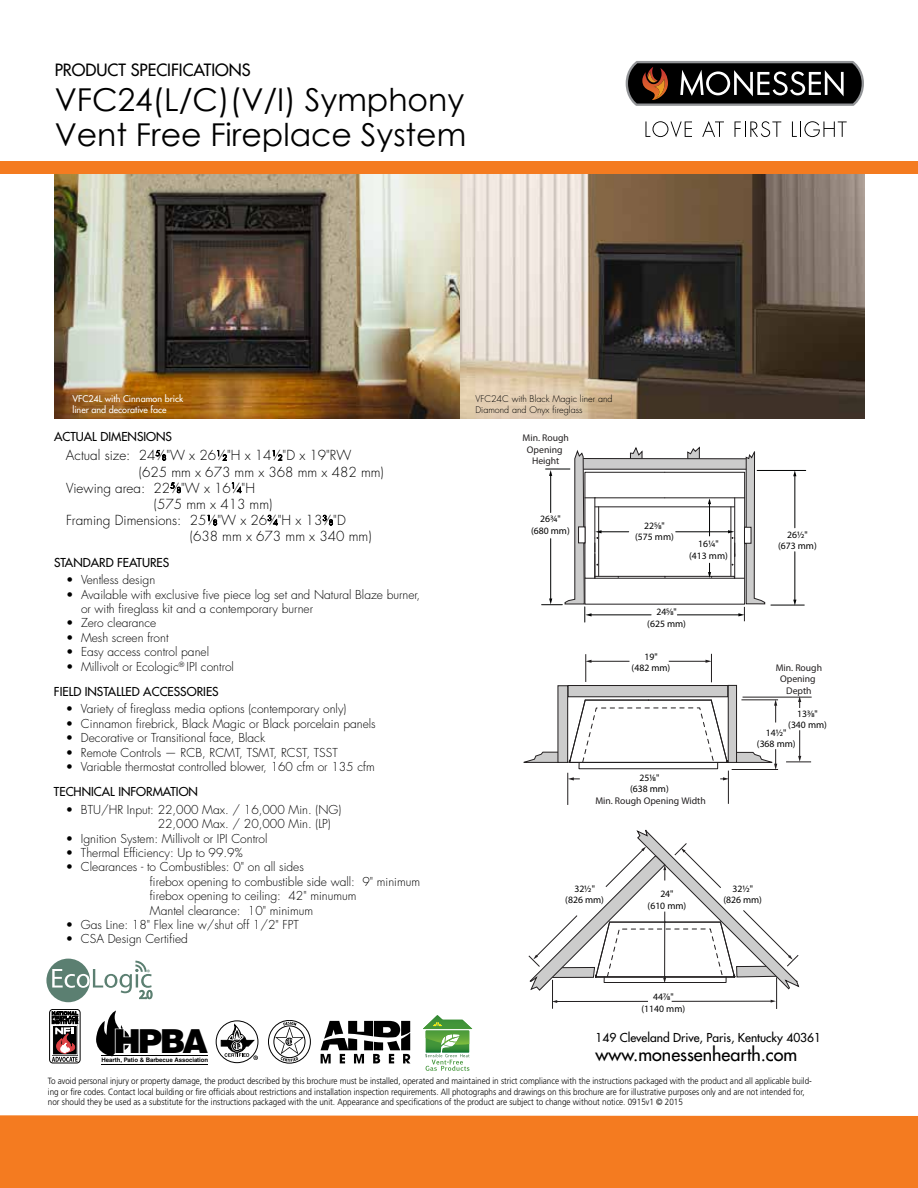
<style>
.page{position:relative;width:918px;height:1188px;background:#fff}
.page>*{position:absolute;margin:0;border:0;box-sizing:border-box;transform-origin:0 0}
.t1{font:900 33px "Helvetica";color:#000}
.t2{font:31.5px/35.1px "Century Gothic";color:#000}
.t3{font:500 18px "Futura Std";color:#000}
.t4{font:500 16.5px "Futura Std";color:#000}
.t5{font:300 13.5px "Futura Std";color:#000}
.t6{font:300 12px/14.4px "Futura Std";color:#000}
.t7{font:500 12px "Futura Std";color:#000}
.t8{font:9.75px/11.7px "Myriad Pro";color:#000;text-align:center}
.t9{font:9.75px/11.7px "Myriad Pro";color:#221f20;text-align:center}
.t10{font:300 9px/10.8px "Frutiger LT Std";color:#000;scale:.9 1}
.t11{font:300 9px/10.8px "Futura Std";color:#000}
.t12{font:500 9px/10.8px "Futura Std";color:#fff}
.t13{font:600 7.8px "Myriad Pro";color:#5b7f71;scale:.96 1}
.t14{font:700 6.15px "Helvetica";letter-spacing:-.02em;color:#000}
.s1{font-size:7.35px}
.s2{font-weight:500}
</style>
<div class="page">
<img style="left:55px;top:174px;width:810px;height:244px">
<div style="left:0;top:1115px;width:918px;height:73px;background:#f47b20"></div>
<div style="left:0;top:161px;width:918px;height:13px;background:#f47b20"></div>
<svg style="left:96px;top:1011px;width:33px;height:45px"></svg>
<hr style="left:102px;top:1055px;width:106px;height:1px;background:#000">
<hr style="left:102px;top:1064px;width:106px;height:1px;background:#000">
<div style="left:49px;top:1009px;width:31px;height:54px;border:1px solid #000;border-radius:3px"></div>
<svg style="left:52px;top:1012px;width:27px;height:50px"></svg>
<svg style="left:321px;top:1021px;width:89px;height:42px"></svg>
<div style="left:216px;top:1020px;width:42px;height:43px;border:1px solid #000;border-radius:50%"></div>
<svg style="left:221px;top:1025px;width:37px;height:35px"></svg>
<svg style="left:268px;top:1020px;width:43px;height:43px"></svg>
<svg style="left:423px;top:1015px;width:49px;height:56px"></svg>
<svg style="left:46px;top:959px;width:106px;height:43px"></svg>
<svg style="left:156px;top:450px;width:10px;height:11px"></svg>
<svg style="left:217px;top:450px;width:10px;height:11px"></svg>
<svg style="left:273px;top:450px;width:9px;height:11px"></svg>
<svg style="left:170px;top:483px;width:11px;height:10px"></svg>
<svg style="left:232px;top:483px;width:9px;height:10px"></svg>
<svg style="left:208px;top:515px;width:9px;height:10px"></svg>
<svg style="left:268px;top:515px;width:10px;height:10px"></svg>
<svg style="left:323px;top:515px;width:10px;height:10px"></svg>
<div style="left:568px;top:686px;width:160px;height:11px;background:#ccc"></div>
<div style="left:568px;top:685px;width:160px;height:12px;border:1px solid #221f20"></div>
<svg style="left:523px;top:752px;width:35px;height:11px"></svg>
<div style="left:558px;top:686px;width:10px;height:76px;background:#ccc"></div>
<div style="left:558px;top:686px;width:10px;height:77px;border:1px solid #221f20"></div>
<div style="left:728px;top:685px;width:9px;height:77px;background:#ccc"></div>
<div style="left:728px;top:685px;width:9px;height:78px;border:1px solid #221f20"></div>
<hr style="left:669px;top:661px;width:38px;height:1px;background:#221f20">
<hr style="left:590px;top:661px;width:39px;height:1px;background:#221f20">
<svg style="left:706px;top:654px;width:6px;height:28px"></svg>
<svg style="left:585px;top:654px;width:7px;height:28px"></svg>
<hr style="left:568px;top:773px;width:1px;height:32px;background:#221f20">
<hr style="left:728px;top:771px;width:1px;height:33px;background:#221f20">
<svg style="left:720px;top:777px;width:9px;height:3px"></svg>
<svg style="left:568px;top:777px;width:12px;height:3px"></svg>
<hr style="left:771px;top:605px;width:33px;height:1px;background:#020303">
<hr style="left:757px;top:470px;width:49px;height:1px;background:#020303">
<hr style="left:795px;top:552px;width:1px;height:49px;background:#020303">
<hr style="left:795px;top:475px;width:1px;height:53px;background:#020303">
<svg style="left:793px;top:600px;width:3px;height:6px"></svg>
<svg style="left:542px;top:447px;width:223px;height:175px"></svg>
<hr style="left:732px;top:769px;width:46px;height:1px;background:#221f20">
<hr style="left:741px;top:700px;width:37px;height:1px;background:#221f20">
<hr style="left:743px;top:697px;width:69px;height:1px;background:#221f20">
<svg style="left:786px;top:730px;width:25px;height:33px"></svg>
<svg style="left:798px;top:696px;width:3px;height:12px"></svg>
<svg style="left:569px;top:699px;width:208px;height:71px"></svg>
<svg style="left:528px;top:829px;width:271px;height:180px"></svg>
<div style="left:579px;top:527px;width:6px;height:16px;background:#fff"></div>
<div style="left:578px;top:527px;width:7px;height:16px;border:1px solid #221f20"></div>
<div style="left:744px;top:527px;width:7px;height:16px;background:#fff"></div>
<div style="left:744px;top:527px;width:7px;height:16px;border:1px solid #221f20"></div>
<svg style="left:626px;top:61px;width:238px;height:45px;background:#3e3a38"></svg>
<svg style="left:645px;top:121px;width:47px;height:16px"></svg>
<svg style="left:702px;top:121px;width:22px;height:16px"></svg>
<svg style="left:735px;top:121px;width:46px;height:16px"></svg>
<svg style="left:792px;top:121px;width:55px;height:16px"></svg>
<h3 class="t4" style="left:55px;top:60px;width:198px">PRODUCT SPECIFICATIONS</h3>
<h2 class="t2" style="left:55px;top:82px;width:413px">VFC24(L/C)(V/I) Symphony<br>Vent Free Fireplace System</h2>
<p class="t12" style="left:72px;top:393px;width:112px">VFC24L with Cinnamon brick liner and decorative face</p>
<p class="t11" style="left:475px;top:394px;width:139px">VFC24C with Black Magic liner and<br>Diamond and Onyx fireglass</p>
<p class="t7" style="left:54px;top:429px;width:120px">ACTUAL DIMENSIONS</p>
<p class="t5" style="left:66px;top:447px;width:287px">Actual size: 24<sup>5</sup>⁄<span class="s1">8</span>"W x 26<sup>1</sup>⁄<span class="s1">2</span>"H x 14<sup>1</sup>⁄<span class="s1">2</span>"D x 19"RW</p>
<p class="t5" style="left:139px;top:463px;width:247px">(625 mm x 673 mm x 368 mm x 482 mm)</p>
<p class="t5" style="left:66px;top:480px;width:191px">Viewing area: 22<sup>5</sup>⁄<span class="s1">8</span>"W x 16<sup>1</sup>⁄<span class="s1">4</span>"H</p>
<p class="t5" style="left:154px;top:496px;width:120px">(575 mm x 413 mm)</p>
<p class="t5" style="left:66px;top:512px;width:281px">Framing Dimensions: 25<sup>1</sup>⁄<span class="s1">8</span>"W x 26<sup>3</sup>⁄<span class="s1">4</span>"H x 13<sup>3</sup>⁄<span class="s1">8</span>"D</p>
<p class="t5" style="left:190px;top:528px;width:183px">(638 mm x 673 mm x 340 mm)</p>
<p class="t7" style="left:54px;top:555px;width:9px">standard</p>
<p class="t7" style="left:117px;top:555px;width:14px">Features</p>
<p class="t6" style="left:66px;top:573px;width:91px">• Ventless design</p>
<p class="t6" style="left:81px;top:587px;width:341px;text-indent:-15px">• Available with exclusive five piece log set and Natural Blaze burner, or with fireglass kit and a contemporary burner</p>
<p class="t6" style="left:66px;top:616px;width:92px">• Zero clearance</p>
<p class="t6" style="left:66px;top:631px;width:104px">• Mesh screen front</p>
<p class="t6" style="left:66px;top:645px;width:145px">• Easy access control panel</p>
<p class="t6" style="left:54px;top:654px;width:181px;line-height:25.2px;text-indent:12px">• Millivolt or Ecologic<sup>®</sup> IPI control<br><span class="s2">FIELD INSTALLED ACCESSORIES</span></p>
<p class="t6" style="left:66px;top:702px;width:282px">• Variety of fireglass media options (contemporary only)</p>
<p class="t6" style="left:66px;top:717px;width:311px">• Cinnamon firebrick, Black Magic or Black porcelain panels</p>
<p class="t6" style="left:66px;top:731px;width:201px">• Decorative or Transitional face, Black</p>
<p class="t6" style="left:66px;top:745px;width:273px">• Remote Controls — RCB, RCMT, TSMT, RCST, TSST</p>
<p class="t6" style="left:66px;top:760px;width:310px">• Variable thermostat controlled blower, 160 cfm or 135 cfm</p>
<p class="t7" style="left:54px;top:784px;width:146px">TECHNICAL INFORMATION</p>
<p class="t6" style="left:158px;top:803px;width:185px;text-indent:-92px">• BTU/HR Input: 22,000 Max. / 16,000 Min. (NG)<br>22,000 Max. / 20,000 Min. (LP)</p>
<p class="t6" style="left:66px;top:831px;width:203px">• Ignition System: Millivolt or IPI Control</p>
<p class="t6" style="left:66px;top:846px;width:178px">• Thermal Efficiency: Up to 99.9%</p>
<p class="t6" style="left:150px;top:860px;width:272px;text-indent:-84px">• Clearances - to Combustibles: 0" on all sides<br>firebox opening to combustible side wall: 9" minimum firebox opening to ceiling: 42" minumum<br>Mantel clearance: 10" minimum</p>
<p class="t6" style="left:66px;top:918px;width:234px">• Gas Line: 18" Flex line w/shut off 1/2" FPT</p>
<p class="t6" style="left:66px;top:932px;width:123px">• CSA Design Certified</p>
<p class="t13" style="left:147px;top:967px;width:5px">®</p>
<h1 class="t1" style="left:114px;top:1020px;width:96px">HPBA</h1>
<p class="t14" style="left:101px;top:1056px;width:108px">Hearth, Patio &amp; Barbecue Association</p>
<p class="t9" style="left:523px;top:432px;width:48px">Min. Rough<br>Opening<br>Height</p>
<p class="t8" style="left:531px;top:513px;width:40px">26¾" (680 mm)</p>
<p class="t8" style="left:635px;top:519px;width:40px">225⁄8" (575 mm)</p>
<p class="t8" style="left:689px;top:538px;width:40px">16¼" (413 mm)</p>
<p class="t8" style="left:647px;top:606px;width:40px">245⁄8" (625 mm)</p>
<p class="t8" style="left:632px;top:650px;width:40px">19"<br>(482 mm)</p>
<p class="t8" style="left:630px;top:772px;width:40px">251⁄8" (638 mm)</p>
<p class="t9" style="left:595px;top:794px;width:112px">Min. Rough Opening Width</p>
<p class="t8" style="left:778px;top:529px;width:40px">26½" (673 mm)</p>
<p class="t9" style="left:776px;top:661px;width:48px">Min. Rough<br>Opening<br>Depth</p>
<p class="t8" style="left:788px;top:707px;width:40px">133⁄8" (340 mm)</p>
<p class="t8" style="left:757px;top:726px;width:40px">14½" (368 mm)</p>
<p class="t8" style="left:565px;top:882px;width:40px">32½" (826 mm)</p>
<p class="t8" style="left:723px;top:882px;width:40px">32½" (826 mm)</p>
<p class="t8" style="left:648px;top:888px;width:40px">24"<br>(610 mm)</p>
<p class="t8" style="left:642px;top:991px;width:45px">447⁄8" (1140 mm)</p>
<p class="t7" style="left:596px;top:1030px;width:227px">149 Cleveland Drive, Paris, Kentucky 40361</p>
<h3 class="t3" style="left:596px;top:1043px;width:203px">www.monessenhearth.com</h3>
<p class="t10" style="left:48px;top:1075px;width:850px">To avoid personal injury or property damage, the product described by this brochure must be installed, operated and maintained in strict compliance with the instructions packaged with the product and all applicable build&shy;ing or fire codes. Contact local building or fire officials about restrictions and installation inspection requirements. All photographs and drawings on this brochure are for illustrative purposes only and are not intended for, nor should they be used as a substitute for the instructions packaged with the unit. Appearance and specifications of the product are subject to change without notice. 0915v1 © 2015</p>
</div>
